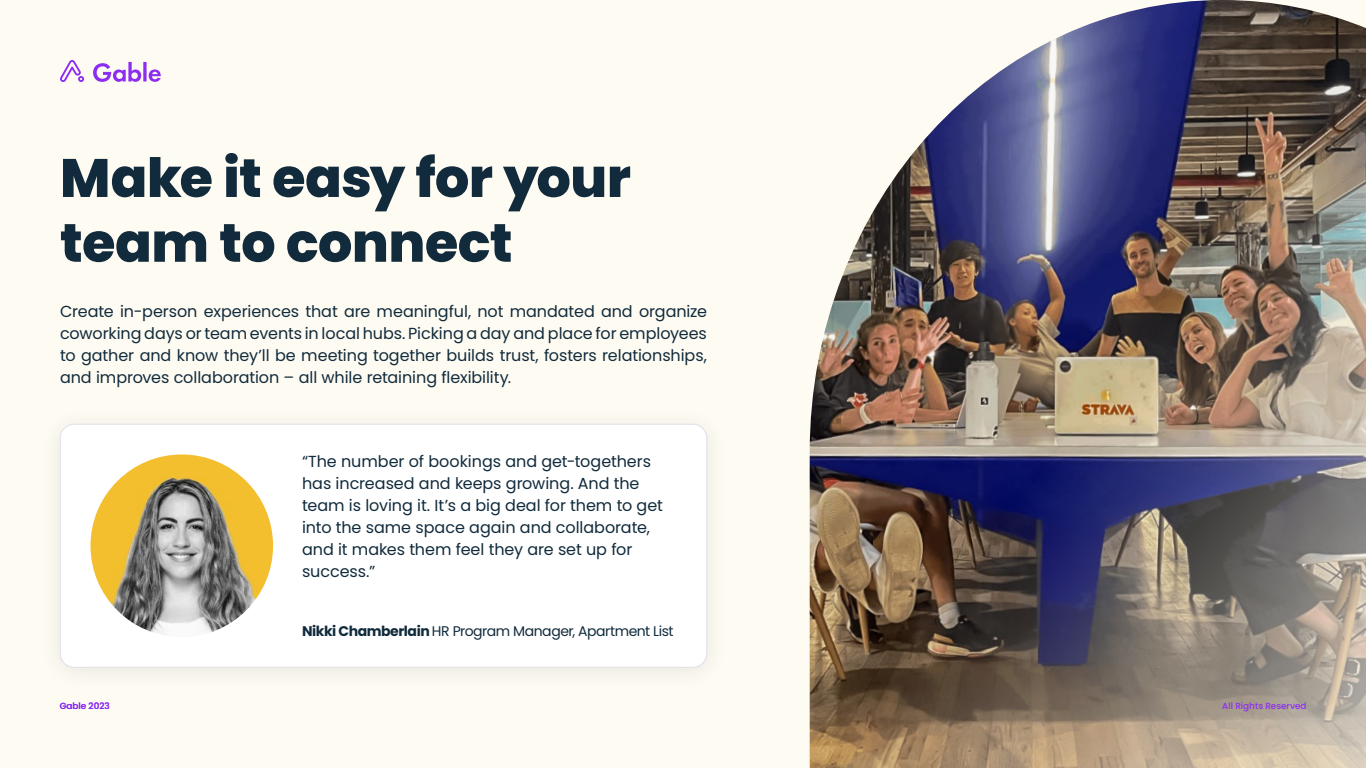
<style>
.page{position:relative;width:1366px;height:768px;background:#fefbf2}
.page>*{position:absolute;margin:0;border:0;box-sizing:border-box;transform-origin:0 0}
.t1{font:800 54px/64.8px "Poppins";letter-spacing:-.01em;color:#112b3c}
.t2{font:16px/22px "Poppins";letter-spacing:-.005em;color:#112b3c;text-align:justify}
.t3{font:14px "Poppins";letter-spacing:-.035em;color:#112b3c}
.t4{font:500 8.9px "Poppins";color:#8d2df2}
.s1{font-weight:700}
</style>
<div class="page">
<svg style="left:60px;top:60px;width:24px;height:22px"></svg>
<svg style="left:93px;top:62px;width:68px;height:20px"></svg>
<div style="left:60px;top:424px;width:647px;height:243px;background:#fff;border-radius:14px"></div>
<img style="left:90px;top:454px;width:183px;height:183px;border-radius:91px">
<div style="left:60px;top:424px;width:647px;height:244px;border:1px solid #e2dfe7;border-radius:14px"></div>
<img style="left:810px;top:0;width:556px;height:768px">
<h1 class="t1" style="left:60px;top:146px;width:572px">Make it easy for your team to connect</h1>
<p class="t2" style="left:60px;top:301px;width:649px">Create in-person experiences that are meaningful, not mandated and organize coworking days or team events in local hubs. Picking a day and place for employees to gather and know they’ll be meeting together builds trust, fosters relationships, and improves collaboration – all while retaining flexibility.</p>
<p class="t2" style="left:302px;top:451px;width:362px;text-align:left">“The number of bookings and get-togethers has increased and keeps growing. And the team is loving it. It’s a big deal for them to get into the same space again and collaborate, and it makes them feel they are set up for success.”</p>
<p class="t3" style="left:302px;top:623px;width:373px"><span class="s1">Nikki Chamberlain</span> HR Program Manager, Apartment List</p>
<p class="t4" style="left:60px;top:700px;width:52px">Gable 2023</p>
<p class="t4" style="left:1222px;top:701px;width:86px">All Rights Reserved</p>
</div>
